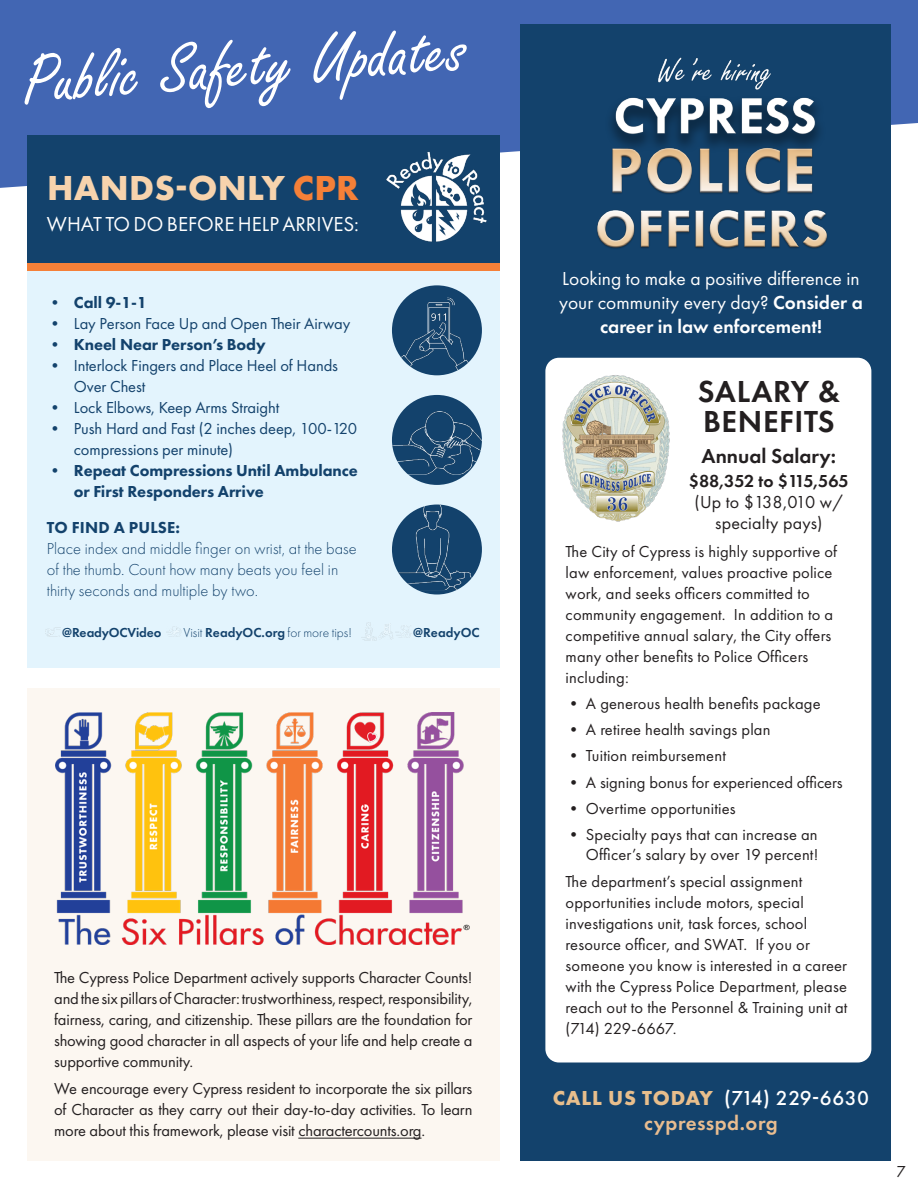
<style>
.page{position:relative;width:918px;height:1188px;background:#fff}
.page>*{position:absolute;margin:0;border:0;box-sizing:border-box;transform-origin:0 0}
.t1{font:75px "Freestyle Script";color:#fff}
.t2{font:700 36px "Futura PT";letter-spacing:.01em;color:#f7d3ad}
.t3{font:600 31.5px/30px "Futura PT";letter-spacing:.02em;color:#231f20}
.t4{font:21px "Futura PT";color:#fff}
.t5{font:500 21px "Futura PT";letter-spacing:.025em;color:#fff}
.t6{font:600 21px "Futura PT";color:#231f20}
.t7{font:600 21px "Futura PT";letter-spacing:.025em;color:#e9bd90}
.t8{font:19.5px/24px "Futura PT";color:#fff;text-align:center}
.t9{font:18px/21px "Futura PT";letter-spacing:.01em;color:#231f20;text-align:center}
.t10{font:600 18px "Futura PT";color:#231f20}
.t11{font:16.5px/21px "Futura PT";letter-spacing:.01em;color:#231f20}
.t12{font:16.5px/21px "Futura PT";letter-spacing:-.005em;color:#13426c}
.t13{font:300 16.5px/21px "Futura PT";color:#13426c}
.t14{font:800 16.5px/21px "Futura PT";letter-spacing:-.005em;color:#13426c}
.t15{font:300 13.5px "Futura PT";color:#13426c}
.t16{font:600 13.5px "Futura PT";letter-spacing:-.01em;color:#13426c}
.s1{color:#f58038}
.s2{font-weight:600}
.s3{font-weight:700;color:#e8be8c}
</style>
<div class="page">
<div style="left:27px;top:131px;width:473px;height:536px;background:#e3f4fd"></div>
<div style="left:0;top:0;width:918px;height:188px;background:#4266b3"></div>
<div style="left:27px;top:135px;width:473px;height:128px;background:#13426c"></div>
<div style="left:521px;top:25px;width:370px;height:1136px;background:#13426c"></div>
<img style="left:597px;top:57px;width:231px;height:192px">
<div style="left:545px;top:358px;width:326px;height:705px;background:#fff;border-radius:14px"></div>
<img style="left:562px;top:375px;width:108px;height:147px">
<div style="left:27px;top:688px;width:473px;height:473px;background:#fcf7f1"></div>
<hr style="left:298px;top:1138px;width:124px;height:1px;background:#231f20">
<img style="left:56px;top:713px;width:414px;height:232px">
<div style="left:392px;top:285px;width:90px;height:90px;background:#13426c;border-radius:50%"></div>
<img style="left:400px;top:298px;width:69px;height:73px">
<div style="left:392px;top:395px;width:90px;height:90px;background:#13426c;border-radius:50%"></div>
<img style="left:392px;top:411px;width:90px;height:64px">
<div style="left:392px;top:505px;width:90px;height:90px;background:#13426c;border-radius:50%"></div>
<img style="left:396px;top:505px;width:75px;height:85px">
<img style="left:386px;top:151px;width:101px;height:91px">
<img style="left:381px;top:624px;width:12px;height:16px">
<img style="left:396px;top:626px;width:15px;height:10px">
<img style="left:45px;top:627px;width:16px;height:9px">
<img style="left:166px;top:627px;width:15px;height:10px">
<div style="left:27px;top:263px;width:473px;height:7px;background:#f58038"></div>
<p class="t1" style="left:20px;top:40px;width:447px;rotate:-4deg">Public Safety Updates</p>
<p class="t2" style="left:47px;top:164px;width:313px">HANDS-ONLY <span class="s1">CPR</span></p>
<p class="t4" style="left:47px;top:212px;width:314px">WHAT TO DO BEFORE HELP ARRIVES:</p>
<p class="t14" style="left:47px;top:292px;width:102px">• Call 9-1-1</p>
<p class="t12" style="left:47px;top:313px;width:305px">• Lay Person Face Up and Open Their Airway</p>
<p class="t14" style="left:47px;top:334px;width:220px">• Kneel Near Person’s Body</p>
<p class="t12" style="left:74px;top:355px;width:266px;text-indent:-27px">• Interlock Fingers and Place Heel of Hands<br>Over Chest</p>
<p class="t12" style="left:47px;top:397px;width:234px">• Lock Elbows, Keep Arms Straight</p>
<p class="t12" style="left:74px;top:418px;width:285px;text-indent:-27px">• Push Hard and Fast (2 inches deep, 100-120 compressions per minute)</p>
<p class="t14" style="left:74px;top:460px;width:286px;text-indent:-27px">• Repeat Compressions Until Ambulance or First Responders Arrive</p>
<p class="t14" style="left:47px;top:517px;width:135px">TO FIND A PULSE:</p>
<p class="t13" style="left:47px;top:538px;width:311px">Place index and middle finger on wrist, at the base of the thumb. Count how many beats you feel in thirty seconds and multiple by two.</p>
<p class="t16" style="left:62px;top:624px;width:101px">@ReadyOCVideo</p>
<p class="t15" style="left:184px;top:625px;width:170px">Visit <span class="s2">ReadyOC.org</span> for more tips!</p>
<p class="t16" style="left:413px;top:624px;width:68px">@ReadyOC</p>
<p class="t11" style="left:54px;top:967px;width:420px;text-align:justify">The Cypress Police Department actively supports Character Counts! and the six pillars of Character: trustworthiness, respect, responsibility, fairness, caring, and citizenship. These pillars are the foundation for showing good character in all aspects of your life and help create a supportive community.</p>
<p class="t11" style="left:54px;top:1078px;width:420px;text-align:justify">We encourage every Cypress resident to incorporate the six pillars of Character as they carry out their day-to-day activities. To learn more about this framework, please visit charactercounts.org.</p>
<p class="t8" style="left:559px;top:267px;width:305px">Looking to make a positive difference in your community every day? <span class="s2">Consider a career in law enforcement!</span></p>
<p class="t3" style="left:698px;top:376px;width:144px">SALARY &amp;<br>BENEFITS</p>
<p class="t6" style="left:702px;top:443px;width:136px">Annual Salary:</p>
<p class="t10" style="left:689px;top:470px;width:162px">$88,352 to $115,565</p>
<p class="t9" style="left:695px;top:491px;width:150px">(Up to $138,010 w/ specialty pays)</p>
<p class="t11" style="left:566px;top:540px;width:273px">The City of Cypress is highly supportive of law enforcement, values proactive police work, and seeks officers committed to community engagement. In addition to a competitive annual salary, the City offers many other benefits to Police Officers including:</p>
<p class="t11" style="left:566px;top:693px;width:257px">• A generous health benefits package</p>
<p class="t11" style="left:566px;top:719px;width:206px">• A retiree health savings plan</p>
<p class="t11" style="left:566px;top:745px;width:162px">• Tuition reimbursement</p>
<p class="t11" style="left:566px;top:771px;width:279px">• A signing bonus for experienced officers</p>
<p class="t11" style="left:566px;top:798px;width:171px">• Overtime opportunities</p>
<p class="t11" style="left:566px;top:825px;width:254px;line-height:19.5px;text-align:right">• Specialty pays that can increase an<br>Officer’s salary by over 19 percent!</p>
<p class="t11" style="left:566px;top:871px;width:283px">The department’s special assignment opportunities include motors, special investigations unit, task forces, school resource officer, and SWAT. If you or someone you know is interested in a career with the Cypress Police Department, please reach out to the Personnel &amp; Training unit at (714) 229-6667.</p>
<p class="t5" style="left:553px;top:1086px;width:318px"><span class="s3">CALL US TODAY</span> (714) 229-6630</p>
<p class="t7" style="left:644px;top:1110px;width:135px">cypresspd.org</p>
<p class="t11" style="left:896px;top:1161px;width:11px">7</p>
</div>
